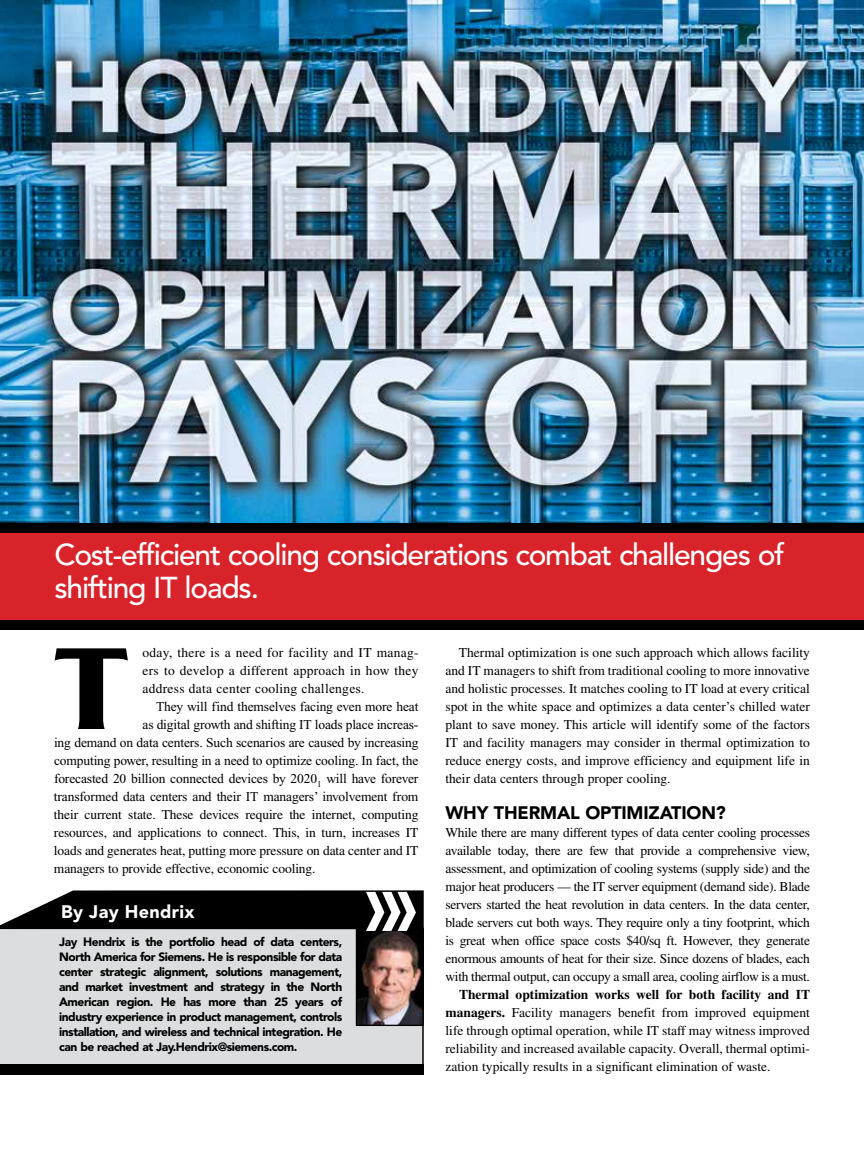
<style>
.page{position:relative;width:864px;height:1161px;background:#fff}
.page>*{position:absolute;margin:0;border:0;box-sizing:border-box;transform-origin:0 0}
.t1{font:500 126px "Serpentine";color:#000}
.t2{font:500 30px/33px "Avenir";letter-spacing:-.04em;color:#fff}
.t3{font:900 18px "Avenir";letter-spacing:-.01em;color:#000}
.t4{font:900 18px "Avenir";letter-spacing:.02em;color:#fff}
.t5{font:13.5px/18px "Times";color:#000;text-align:justify}
.t6{font:13.5px/18px "Times New Roman";letter-spacing:-.01em;color:#000;text-align:right}
.t7{font:900 12px/15px "Avenir";letter-spacing:-.04em;color:#000;text-align:justify}
.s1{font-family:"Times New Roman"}
.s2{font-family:"Times"}
.s3{font-weight:700}
</style>
<div class="page">
<div style="left:0;top:619px;width:864px;height:11px;background:#000"></div>
<div style="left:0;top:531px;width:864px;height:88px;background:#d9232b"></div>
<div style="left:0;top:522px;width:864px;height:11px;background:#000"></div>
<div style="left:0;top:931px;width:424px;height:133px;background:#dcddde"></div>
<div style="left:0;top:1064px;width:424px;height:11px;background:#000"></div>
<img style="left:358px;top:931px;width:64px;height:93px">
<div style="left:356px;top:929px;width:68px;height:97px;border:1px solid #000"></div>
<svg style="left:0;top:890px;width:424px;height:41px;background:#2e2e2e"></svg>
<img style="left:0;top:0;width:864px;height:522px">
<h2 class="t2" style="left:54px;top:539px;width:732px">Cost-efficient cooling considerations combat challenges of shifting IT loads.</h2>
<h2 class="t2" style="left:54px;top:552px;width:793px">The not-for-profit organization really is the fulfilment of a vision.</h2>
<h1 class="t1" style="left:54px;top:618px;width:76px">T</h1>
<p class="t5" style="left:143px;top:643px;width:277px">oday, there is a need for facility and IT manag&shy;ers to develop a different approach in how they address data center cooli<span class="s1">ng challenges.</span></p>
<p class="t6" style="left:54px;top:698px;width:366px">They will find themselves facing even more heat<br>as digital growth and shifting IT loads place increas-<br>ing demand on data centers. Such scenarios are caused by increasing computing power, resulting in a need to optimize cooling. In fact, the forecasted 20 billion connected devices by 2020<sub>1</sub> will have forever transformed data centers and their IT managers’ involvem<span class="s2">ent from</span></p>
<p class="t5" style="left:54px;top:805px;width:366px">their current state. These devices require the internet, computing resources, and applications to connect. This, in turn, increases IT loads and generates heat, putting more pressure on data center and IT managers to provide effective, economic cooling.</p>
<h3 class="t4" style="left:61px;top:901px;width:135px">By Jay Hendrix</h3>
<p class="t7" style="left:59px;top:935px;width:285px">Jay Hendrix is the portfolio head of data centers, North America for Siemens. He is responsible for data center strategic alignment, solutions management, and market investment and strategy in the North American region. He has more than 25 years of industry experience in product management, controls installation, and wireless and technical integration. He can be reached at Jay.Hendrix@siemens.com.</p>
<p class="t5" style="left:445px;top:643px;width:366px;text-indent:14px">Thermal optimization is one such approach which allows facility and IT managers to shift from traditional cooling to more innovative and holistic processes. It matches cooling to IT load at every critical spot in the white space and optimizes a data center’s chilled water plant to save money. This article will identify some of the factors IT and facility managers may consider in thermal optimization to reduce energy costs, and improve efficiency and equipment life in their data centers through proper cooling.</p>
<h3 class="t3" style="left:446px;top:802px;width:282px">WHY THERMAL OPTIMIZATION?</h3>
<p class="t5" style="left:446px;top:823px;width:366px">While there are many different types of data center cooling processes available today, there are few that provide a comprehensive view, assessment, and optimization of cooling systems (supply side) and the major heat producers — the IT server equipment (demand side). Blade servers started the heat revolution in data centers. In the data center, blade servers cut both ways. They require only a tiny footprint, which is great when office space costs $40/sq ft. However, they generate enormous amounts of heat for their size. Since dozens of blades, each with thermal output, can occupy a small area, cooling airflow is a must.</p>
<p class="t5" style="left:446px;top:985px;width:366px;text-indent:14px"><span class="s3">Thermal optimization works well for both facility and IT managers.</span> Facility managers benefit from improved equipment life through optimal operation, while IT staff may witness improved reliability and increased available capacity. Overall, thermal optimi&shy;zation typically results in a significant elimination of waste.</p>
</div>
